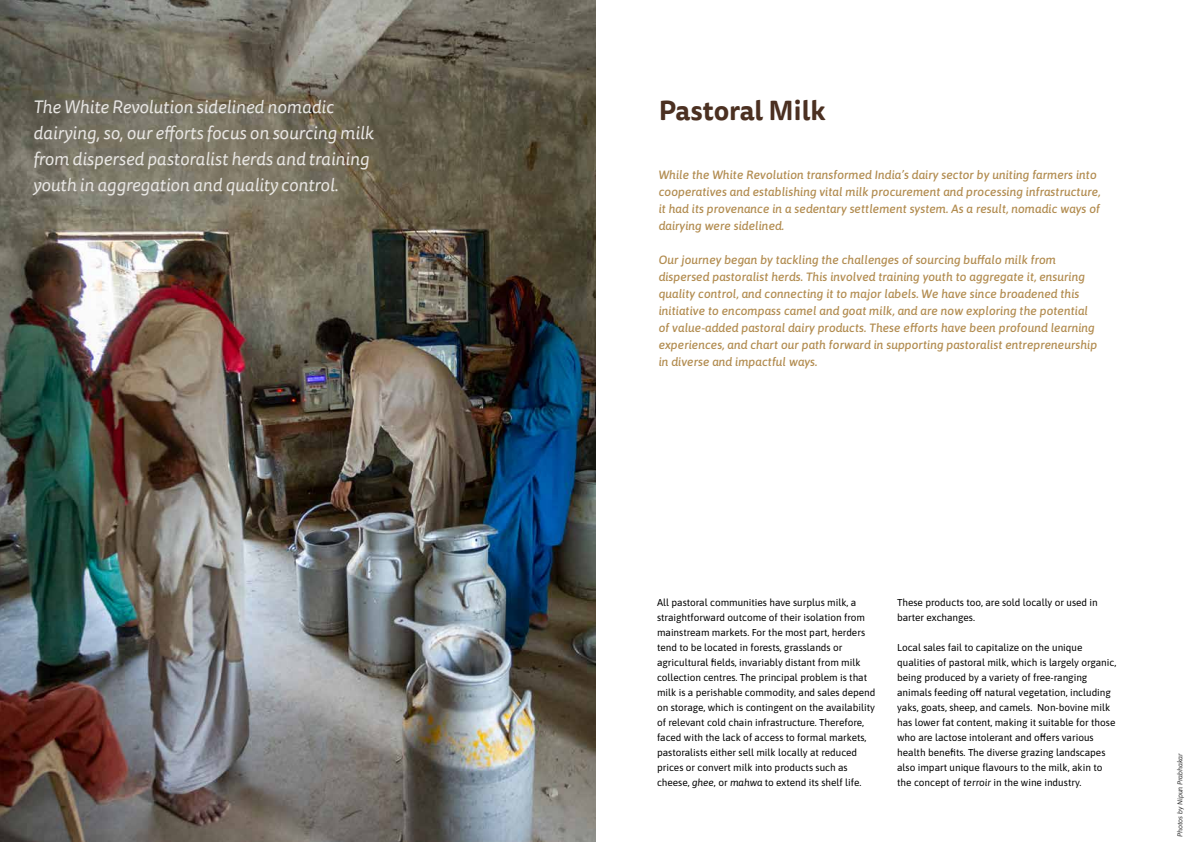
<style>
.page{position:relative;width:1191px;height:842px;background:#fff}
.page>*{position:absolute;margin:0;border:0;box-sizing:border-box;transform-origin:0 0}
.t1{font:700 27px "Tisa Sans Pro";color:#4b3021}
.t2{font:italic 18px/26px "Tisa Sans Pro";color:#e8e6e3}
.t3{font:italic 500 12px/17px "Asap";color:#b28c50}
.t4{font:10px/15px "Asap";color:#000}
.t5{font:italic 7px "Asap";color:#333}
.s1{font-style:italic}
</style>
<div class="page">
<img style="left:0;top:0;width:595px;height:842px">
<h2 class="t2" style="left:33px;top:94px;width:342px">The White Revolution sidelined nomadic dairying, so, our efforts focus on sourcing milk from dispersed pastoralist herds and training youth in aggregation and quality control.</h2>
<h1 class="t1" style="left:658px;top:90px;width:169px">Pastoral Milk</h1>
<p class="t3" style="left:658px;top:166px;width:443px">While the White Revolution transformed India’s dairy sector by uniting farmers into cooperatives and establishing vital milk procurement and processing infrastructure, it had its provenance in a sedentary settlement system. As a result, nomadic ways of dairying were sidelined.</p>
<p class="t3" style="left:658px;top:251px;width:440px">Our journey began by tackling the challenges of sourcing buffalo milk from dispersed pastoralist herds. This involved training youth to aggregate it, ensuring quality control, and connecting it to major labels. We have since broadened this initiative to encompass camel and goat milk, and are now exploring the potential of value-added pastoral dairy products. These efforts have been profound learning experiences, and chart our path forward in supporting pastoralist entrepreneurship in diverse and impactful ways.</p>
<p class="t4" style="left:657px;top:594px;width:220px">All pastoral communities have surplus milk, a straightforward outcome of their isolation from mainstream markets. For the most part, herders tend to be located in forests, grasslands or agricultural fields, invariably distant from milk collection centres. The principal problem is that milk is a perishable commodity, and sales depend on storage, which is contingent on the availability of relevant cold chain infrastructure. Therefore, faced with the lack of access to formal markets, pastoralists either sell milk locally at reduced prices or convert milk into products such as cheese, <span class="s1">ghee</span>, or <span class="s1">mahwa</span> to extend its shelf life.</p>
<p class="t4" style="left:897px;top:594px;width:202px">These products too, are sold locally or used in barter exchanges.</p>
<p class="t4" style="left:897px;top:639px;width:221px">Local sales fail to capitalize on the unique qualities of pastoral milk, which is largely organic, being produced by a variety of free-ranging animals feeding off natural vegetation, including yaks, goats, sheep, and camels. Non-bovine milk has lower fat content, making it suitable for those who are lactose intolerant and offers various health benefits. The diverse grazing landscapes also impart unique flavours to the milk, akin to the concept of <span class="s1">terroir</span> in the wine industry.</p>
<p class="t5" style="left:1175px;top:837px;width:85px;rotate:-90deg">Photos by Nipun Prabhakar</p>
</div>
